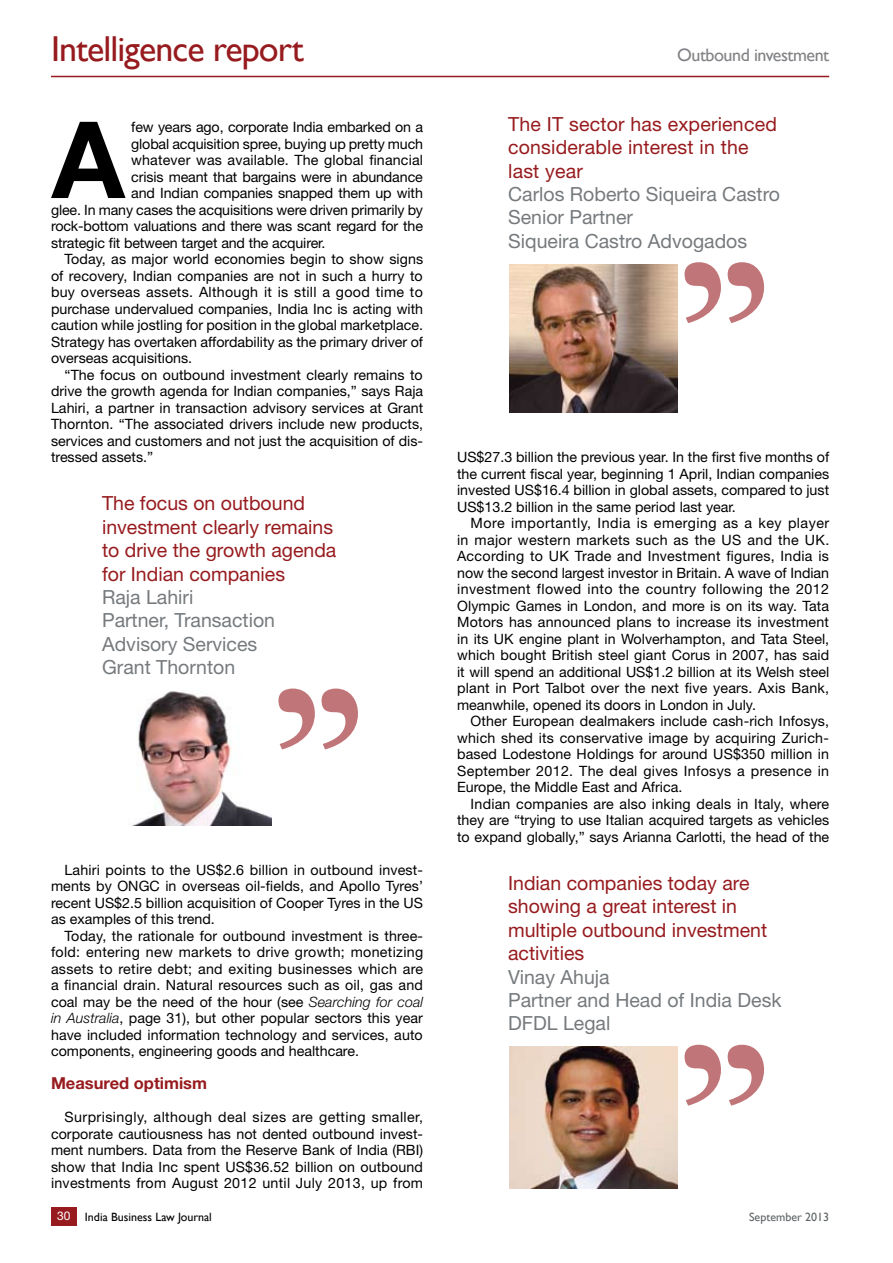
<style>
.page{position:relative;width:893px;height:1263px;background:#fff}
.page>*{position:absolute;margin:0;border:0;box-sizing:border-box;transform-origin:0 0}
.t1{font:700 106.65px "Helvetica Neue";color:#000}
.t2{font:36px "Gill Sans";letter-spacing:-.025em;color:#971b1e}
.t3{font:19.5px/23.4px "Helvetica Neue";color:#971b1e}
.t4{font:19.5px/23.4px "Helvetica Neue";color:#767a7d}
.t5{font:18px "Gill Sans";letter-spacing:-.025em;color:#808285}
.t6{font:700 16.5px "Helvetica Neue";color:#971b1e}
.t7{font:14.25px/16.5px "Helvetica Neue";letter-spacing:.005em;color:#000;text-align:justify}
.t8{font:14.25px "Helvetica Neue";letter-spacing:.025em;color:#000}
.t9{font:14.25px "Helvetica Neue";letter-spacing:.03em;color:#000}
.t10{font:14.25px "Helvetica Neue";letter-spacing:.035em;color:#000}
.t11{font:12px "Gill Sans";color:#000}
.t12{font:12px "Gill Sans";color:#5f6466}
.s1{color:#767a7d}
.s2{font-weight:300;font-style:italic}
.s3{font-family:"Helvetica Neue";color:#fff}
.s4{color:#971b1e}
</style>
<div class="page">
<hr style="left:51px;top:76px;width:778px;height:1px;background:#971b1e">
<div style="left:51px;top:1207px;width:25px;height:18px;background:#971b1e"></div>
<svg style="left:278px;top:688px;width:80px;height:61px"></svg>
<img style="left:133px;top:691px;width:138px;height:134px">
<svg style="left:685px;top:262px;width:79px;height:61px"></svg>
<img style="left:510px;top:264px;width:167px;height:148px">
<svg style="left:685px;top:1045px;width:79px;height:61px"></svg>
<img style="left:510px;top:1047px;width:167px;height:141px">
<p class="t2" style="left:51px;top:28px;width:254px">Intelligence report</p>
<p class="t1" style="left:52px;top:94px;width:75px">A</p>
<p class="t7" style="left:131px;top:118px;width:293px">few years ago, corporate India embarked on a</p>
<p class="t7" style="left:131px;top:135px;width:293px">global acquisition spree, buying up pretty much</p>
<p class="t7" style="left:131px;top:151px;width:293px">whatever was available. The global financial</p>
<p class="t7" style="left:131px;top:168px;width:293px">crisis meant that bargains were in abundance</p>
<p class="t7" style="left:131px;top:184px;width:293px">and Indian companies snapped them up with</p>
<p class="t7" style="left:51px;top:201px;width:374px">glee. In many cases the acquisitions were driven primarily by</p>
<p class="t7" style="left:51px;top:218px;width:373px">rock-bottom valuations and there was scant regard for the</p>
<p class="t7" style="left:51px;top:234px;width:276px">strategic fit between target and the acquirer.</p>
<p class="t7" style="left:65px;top:251px;width:360px">Today, as major world economies begin to show signs</p>
<p class="t7" style="left:51px;top:267px;width:373px">of recovery, Indian companies are not in such a hurry to</p>
<p class="t7" style="left:51px;top:284px;width:373px">buy overseas assets. Although it is still a good time to</p>
<p class="t7" style="left:51px;top:300px;width:374px">purchase undervalued companies, India Inc is acting with</p>
<p class="t7" style="left:51px;top:317px;width:374px">caution while jostling for position in the global marketplace.</p>
<p class="t7" style="left:51px;top:333px;width:374px">Strategy has overtaken affordability as the primary driver of</p>
<p class="t7" style="left:51px;top:350px;width:143px">overseas acquisitions.</p>
<p class="t7" style="left:65px;top:366px;width:360px">“The focus on outbound investment clearly remains to</p>
<p class="t7" style="left:51px;top:383px;width:374px">drive the growth agenda for Indian companies,” says Raja</p>
<p class="t7" style="left:51px;top:399px;width:374px">Lahiri, a partner in transaction advisory services at Grant</p>
<p class="t7" style="left:51px;top:416px;width:374px">Thornton. “The associated drivers include new products,</p>
<p class="t7" style="left:51px;top:432px;width:374px">services and customers and not just the acquisition of dis-</p>
<p class="t7" style="left:51px;top:449px;width:104px">tressed assets.”</p>
<p class="t3" style="left:102px;top:491px;width:236px">The focus on outbound investment clearly remains to drive the growth agenda for Indian companies<br><span class="s1">Raja Lahiri<br>Partner, Transaction<br>Advisory Services<br>Grant Thornton</span></p>
<p class="t7" style="left:65px;top:861px;width:360px">Lahiri points to the US$2.6 billion in outbound invest-</p>
<p class="t7" style="left:51px;top:878px;width:374px">ments by ONGC in overseas oil-fields, and Apollo Tyres’</p>
<p class="t7" style="left:51px;top:894px;width:374px">recent US$2.5 billion acquisition of Cooper Tyres in the US</p>
<p class="t7" style="left:51px;top:911px;width:165px">as examples of this trend.</p>
<p class="t7" style="left:65px;top:927px;width:360px">Today, the rationale for outbound investment is three-</p>
<p class="t7" style="left:51px;top:944px;width:374px">fold: entering new markets to drive growth; monetizing</p>
<p class="t7" style="left:51px;top:960px;width:374px">assets to retire debt; and exiting businesses which are</p>
<p class="t7" style="left:51px;top:977px;width:373px">a financial drain. Natural resources such as oil, gas and</p>
<p class="t7" style="left:51px;top:993px;width:374px">coal may be the need of the hour (see <span class="s2">Searching for coal</span></p>
<p class="t7" style="left:51px;top:1010px;width:373px"><span class="s2">in Australia</span>, page 31), but other popular sectors this year</p>
<p class="t7" style="left:51px;top:1026px;width:373px">have included information technology and services, auto</p>
<p class="t7" style="left:51px;top:1043px;width:310px">components, engineering goods and healthcare.</p>
<p class="t6" style="left:51px;top:1073px;width:158px">Measured optimism</p>
<p class="t7" style="left:51px;top:1108px;width:374px;text-indent:13px">Surprisingly, although deal sizes are getting smaller, corporate cautiousness has not dented outbound invest&shy;ment numbers. Data from the Reserve Bank of India (RBI) show that India Inc spent US$36.52 billion on outbound investments from August 2012 until July 2013, up from</p>
<p class="t11" style="left:57px;top:1210px;width:156px"><span class="s3">30</span> India Business Law Journal</p>
<p class="t5" style="left:677px;top:45px;width:154px">Outbound investment</p>
<p class="t4" style="left:508px;top:112px;width:273px"><span class="s4">The IT sector has experienced considerable interest in the last year<br></span>Carlos Roberto Siqueira Castro<br>Senior Partner<br>Siqueira Castro Advogados</p>
<p class="t7" style="left:457px;top:449px;width:374px">US$27.3 billion the previous year. In the first five months of</p>
<p class="t7" style="left:457px;top:465px;width:374px">the current fiscal year, beginning 1 April, Indian companies</p>
<p class="t7" style="left:457px;top:482px;width:374px">invested US$16.4 billion in global assets, compared to just</p>
<p class="t7" style="left:457px;top:498px;width:280px">US$13.2 billion in the same period last year.</p>
<p class="t10" style="left:471px;top:514px;width:360px">More importantly, India is emerging as a key player</p>
<p class="t8" style="left:457px;top:531px;width:374px">in major western markets such as the US and the UK.</p>
<p class="t7" style="left:457px;top:548px;width:373px">According to UK Trade and Investment figures, India is</p>
<p class="t7" style="left:457px;top:564px;width:374px">now the second largest investor in Britain. A wave of Indian</p>
<p class="t9" style="left:457px;top:580px;width:373px">investment flowed into the country following the 2012</p>
<p class="t7" style="left:457px;top:597px;width:374px">Olympic Games in London, and more is on its way. Tata</p>
<p class="t7" style="left:457px;top:614px;width:373px">Motors has announced plans to increase its investment</p>
<p class="t7" style="left:457px;top:630px;width:374px">in its UK engine plant in Wolverhampton, and Tata Steel,</p>
<p class="t7" style="left:457px;top:647px;width:374px">which bought British steel giant Corus in 2007, has said</p>
<p class="t7" style="left:457px;top:663px;width:373px">it will spend an additional US$1.2 billion at its Welsh steel</p>
<p class="t7" style="left:457px;top:680px;width:373px">plant in Port Talbot over the next five years. Axis Bank,</p>
<p class="t7" style="left:457px;top:696px;width:300px">meanwhile, opened its doors in London in July.</p>
<p class="t7" style="left:471px;top:713px;width:360px">Other European dealmakers include cash-rich Infosys,</p>
<p class="t7" style="left:457px;top:729px;width:373px">which shed its conservative image by acquiring Zurich-</p>
<p class="t7" style="left:457px;top:746px;width:373px">based Lodestone Holdings for around US$350 million in</p>
<p class="t8" style="left:457px;top:762px;width:374px">September 2012. The deal gives Infosys a presence in</p>
<p class="t7" style="left:457px;top:779px;width:227px">Europe, the Middle East and Africa.</p>
<p class="t7" style="left:471px;top:795px;width:360px">Indian companies are also inking deals in Italy, where</p>
<p class="t7" style="left:457px;top:812px;width:374px">they are “trying to use Italian acquired targets as vehicles</p>
<p class="t7" style="left:457px;top:828px;width:374px">to expand globally,” says Arianna Carlotti, the head of the</p>
<p class="t3" style="left:508px;top:871px;width:275px">Indian companies today are showing a great interest in multiple outbound investment activities<br><span class="s1">Vinay Ahuja<br>Partner and Head of India Desk<br>DFDL Legal</span></p>
<p class="t12" style="left:749px;top:1210px;width:82px">September 2013</p>
</div>
